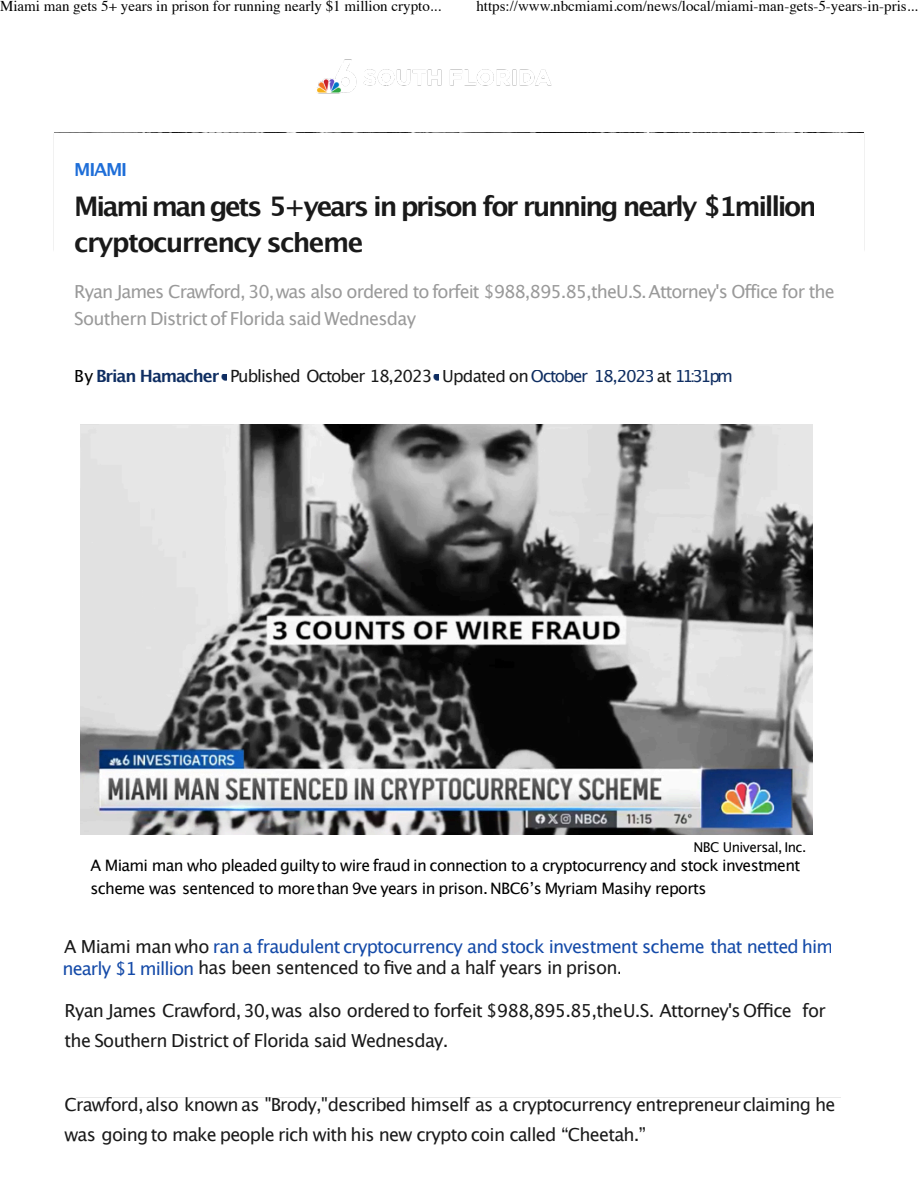
<style>
.page{position:relative;width:918px;height:1188px;background:#fff}
.page>*{position:absolute;margin:0;border:0;box-sizing:border-box;transform-origin:0 0}
.t1{font:700 27px/36px "Lucida Grande";letter-spacing:-.085em;color:rgb(0 0 0/.9)}
.t2{font:18px/29.8px "Lucida Grande";letter-spacing:-.045em;color:rgb(0 0 0/.9)}
.t3{font:18px/27px "Lucida Grande";letter-spacing:-.055em;color:rgb(0 0 0/.4)}
.t4{font:18px "Lucida Grande";letter-spacing:-.045em;color:#144aa8}
.t5{font:700 18px "Lucida Grande";letter-spacing:-.07em;color:#1e6ed8}
.t6{font:16.8px "Lucida Grande";letter-spacing:-.065em;color:rgb(0 0 0/.9)}
.t7{font:15.75px/22.5px "Lucida Grande";letter-spacing:-.045em;color:#000}
.t8{font:15px "Times";color:#000}
.t9{font:13.5px "Lucida Grande";letter-spacing:-.04em;color:#000}
.s1{color:#000}
.s2{font-weight:700;color:#0f2e62}
.s3{color:#0f2e62}
.s4{color:rgb(0 0 0/.9)}
.s5{color:#144aa8}
</style>
<div class="page">
<hr style="left:76px;top:1097px;width:766px;height:1px;background:#e9e9e9">
<img style="left:317px;top:59px;width:234px;height:35px">
<img style="left:80px;top:424px;width:733px;height:410px">
<p class="t8" style="left:0;top:0;width:443px">Miami man gets 5+ years in prison for running nearly $1 million crypto...</p>
<p class="t8" style="left:476px;top:0;width:443px">https://www.nbcmiami.com/news/local/miami-man-gets-5-years-in-pris...</p>
<p class="t5" style="left:74px;top:161px;width:54px">MIAMI</p>
<h1 class="t1" style="left:74px;top:190px;width:744px">Miami man gets 5+years in prison for running nearly $1million cryptocurrency scheme</h1>
<p class="t3" style="left:74px;top:279px;width:762px">Ryan James Crawford, 30,was also ordered to forfeit $988,895.85,theU.S.Attorney's Office for the<br>Southern District of Florida said Wednesday</p>
<p class="t6" style="left:74px;top:369px;width:660px"><span class="s1">By</span> <span class="s2">Brian Hamacher•</span>Published October 18,2023<span class="s2">•</span>Updated on <span class="s3">October 18,2023</span> at <span class="s3">11:31pm</span></p>
<p class="t9" style="left:694px;top:842px;width:114px">NBC Universal, Inc.</p>
<p class="t7" style="left:90px;top:856px;width:712px">A Miami man who pleaded guilty to wire fraud in connection to a cryptocurrency and stock investment scheme was sentenced to morethan 9ve years in prison. NBC6ʼs Myriam Masihy reports</p>
<p class="t4" style="left:64px;top:939px;width:771px"><span class="s4">A Miami man who</span> ran a fraudulent cryptocurrency and stock investment scheme that netted him</p>
<p class="t2" style="left:63px;top:954px;width:562px"><span class="s5">nearly $1 million</span> has been sentenced to five and a half years in prison.</p>
<p class="t2" style="left:65px;top:997px;width:763px">Ryan James Crawford,30,was also ordered to forfeit $988,895.85,theU.S. Attorney's Office for the Southern District of Florida said Wednesday.</p>
<p class="t2" style="left:65px;top:1090px;width:772px;line-height:30.5px">Crawford, also known as "Brody,"described himself as a cryptocurrency entrepreneurclaiming he was going to make people rich with his new crypto coin called “Cheetah.”</p>
</div>
